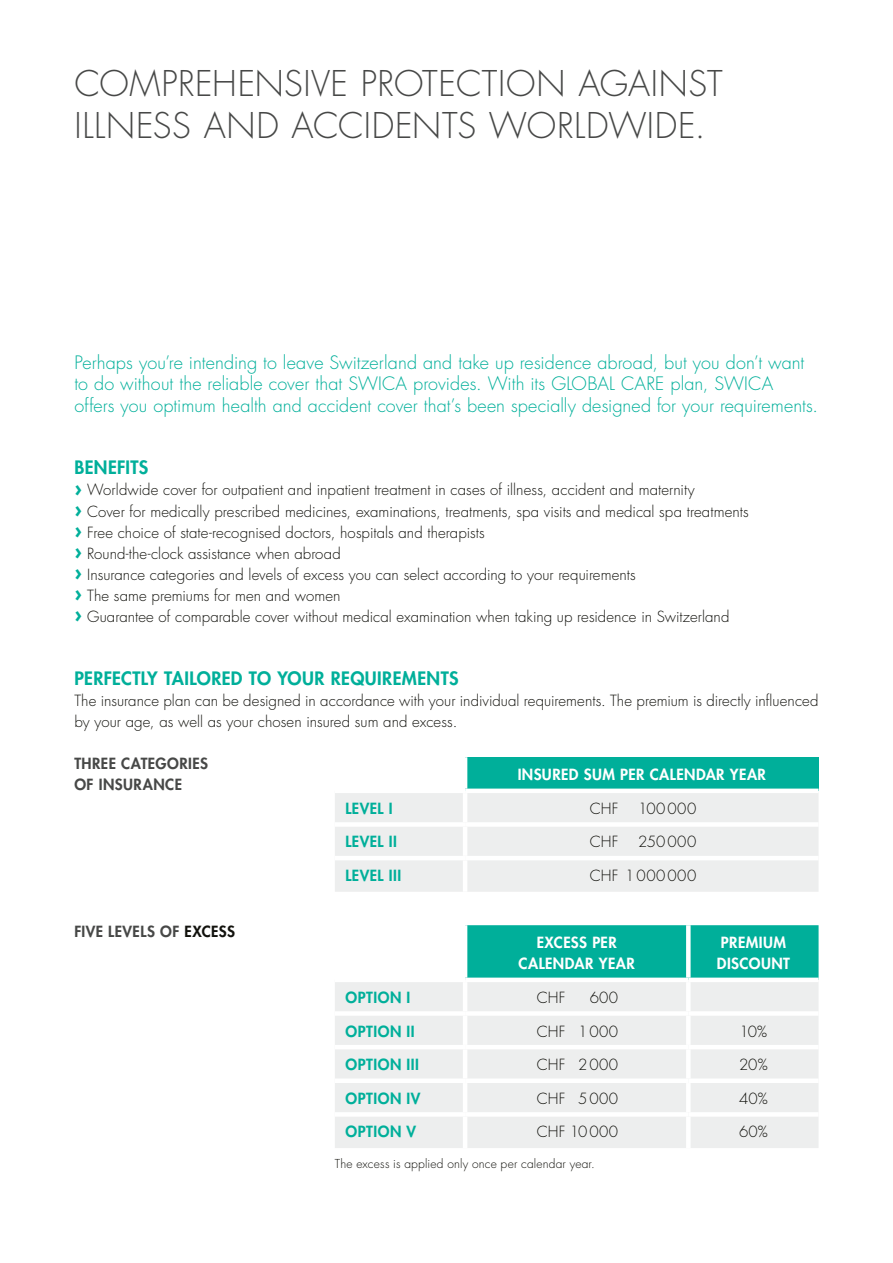
<style>
.page{position:relative;width:893px;height:1263px;background:#fff}
.page>*{position:absolute;margin:0;border:0;box-sizing:border-box;transform-origin:0 0}
.t1{font:300 34.5px/42px "Futura Std";letter-spacing:.01em;color:#474847}
.t2{font:300 18px/21px "Futura Std";letter-spacing:.005em;color:#00af9a}
.t3{font:800 18px "Futura Std";letter-spacing:.02em;color:#00af9a}
.t4{font:300 15px/21px "Futura Std";letter-spacing:.005em;color:#12120d}
.t5{font:800 15px/21px "Futura Std";letter-spacing:.03em;color:#fff;text-align:center}
.t6{font:800 15px "Futura Std";letter-spacing:.035em;color:#00af9a}
.t7{font:800 15px/21px "Futura Std";letter-spacing:.03em;color:#474847}
.t8{font:300 15px "Futura Std";letter-spacing:.03em;color:#12120d}
.t9{font:300 12px "Futura Std";letter-spacing:.015em;color:#12120d}
.s1{font-weight:700;font-size:21px;color:#00af9a}
.s2{color:#12120d}
</style>
<div class="page">
<div style="left:465px;top:757px;width:354px;height:34px;background:#00af9a"></div>
<div style="left:335px;top:793px;width:484px;height:99px;background:#edeeee"></div>
<hr style="left:463px;top:757px;width:4px;height:31px;background:#fff">
<div style="left:465px;top:788px;width:354px;height:5px;background:#fff"></div>
<hr style="left:463px;top:793px;width:4px;height:29px;background:#fff">
<div style="left:335px;top:822px;width:130px;height:5px;background:#fff"></div>
<div style="left:465px;top:822px;width:354px;height:5px;background:#fff"></div>
<hr style="left:463px;top:827px;width:4px;height:29px;background:#fff">
<hr style="left:335px;top:856px;width:130px;height:4px;background:#fff">
<hr style="left:465px;top:856px;width:354px;height:4px;background:#fff">
<hr style="left:463px;top:860px;width:4px;height:32px;background:#fff">
<div style="left:467px;top:925px;width:352px;height:52px;background:#00af9a"></div>
<div style="left:335px;top:982px;width:484px;height:166px;background:#edeeee"></div>
<div style="left:686px;top:925px;width:5px;height:52px;background:#fff"></div>
<hr style="left:463px;top:982px;width:4px;height:29px;background:#fff">
<div style="left:686px;top:982px;width:5px;height:29px;background:#fff"></div>
<div style="left:335px;top:1011px;width:130px;height:5px;background:#fff"></div>
<div style="left:465px;top:1011px;width:223px;height:5px;background:#fff"></div>
<hr style="left:463px;top:1016px;width:4px;height:29px;background:#fff">
<div style="left:688px;top:1011px;width:131px;height:5px;background:#fff"></div>
<div style="left:686px;top:1016px;width:5px;height:29px;background:#fff"></div>
<hr style="left:335px;top:1045px;width:130px;height:4px;background:#fff">
<hr style="left:465px;top:1045px;width:223px;height:4px;background:#fff">
<hr style="left:463px;top:1049px;width:4px;height:29px;background:#fff">
<hr style="left:688px;top:1045px;width:131px;height:4px;background:#fff">
<div style="left:686px;top:1049px;width:5px;height:29px;background:#fff"></div>
<div style="left:335px;top:1078px;width:130px;height:5px;background:#fff"></div>
<div style="left:465px;top:1078px;width:223px;height:5px;background:#fff"></div>
<hr style="left:463px;top:1083px;width:4px;height:29px;background:#fff">
<div style="left:688px;top:1078px;width:131px;height:5px;background:#fff"></div>
<div style="left:686px;top:1083px;width:5px;height:29px;background:#fff"></div>
<hr style="left:463px;top:1117px;width:4px;height:31px;background:#fff">
<div style="left:686px;top:1117px;width:5px;height:31px;background:#fff"></div>
<div style="left:335px;top:1112px;width:130px;height:5px;background:#fff"></div>
<div style="left:465px;top:1112px;width:223px;height:5px;background:#fff"></div>
<div style="left:688px;top:1112px;width:131px;height:5px;background:#fff"></div>
<h1 class="t1" style="left:74px;top:64px;width:650px">COMPREHENSIVE PROTECTION AGAINST<br>ILLNESS AND ACCIDENTS WORLDWIDE.</h1>
<p class="t2" style="left:74px;top:353px;width:745px">Perhaps you’re intending to leave Switzerland and take up residence abroad, but you don’t want to do without the reliable cover that SWICA provides. With its GLOBAL CARE plan, SWICA<br>offers you optimum health and accident cover that’s been specially designed for your requirements.</p>
<p class="t3" style="left:74px;top:456px;width:76px">BENEFITS</p>
<p class="t4" style="left:74px;top:480px;width:676px"><span class="s1">›</span> Worldwide cover for outpatient and inpatient treatment in cases of illness, accident and maternity<br><span class="s1">›</span> Cover for medically prescribed medicines, examinations, treatments, spa visits and medical spa treatments <span class="s1">›</span> Free choice of state-recognised doctors, hospitals and therapists<br><span class="s1">›</span> Round-the-clock assistance when abroad<br><span class="s1">›</span> Insurance categories and levels of excess you can select according to your requirements<br><span class="s1">›</span> The same premiums for men and women<br><span class="s1">›</span> Guarantee of comparable cover without medical examination when taking up residence in Switzerland</p>
<p class="t3" style="left:74px;top:666px;width:386px">PERFECTLY TAILORED TO YOUR REQUIREMENTS</p>
<p class="t4" style="left:74px;top:690px;width:746px">The insurance plan can be designed in accordance with your individual requirements. The premium is directly influenced by your age, as well as your chosen insured sum and excess.</p>
<p class="t7" style="left:74px;top:752px;width:135px">THREE CATEGORIES<br>OF INSURANCE</p>
<p class="t7" style="left:74px;top:920px;width:162px">FIVE LEVELS OF <span class="s2">EXCESS</span></p>
<p class="t5" style="left:518px;top:764px;width:250px">INSURED SUM PER CALENDAR YEAR</p>
<p class="t6" style="left:345px;top:799px;width:49px">LEVEL I</p>
<p class="t4" style="left:590px;top:798px;width:30px">CHF</p>
<p class="t4" style="left:638px;top:798px;width:60px">100000</p>
<p class="t6" style="left:345px;top:832px;width:53px">LEVEL II</p>
<p class="t4" style="left:590px;top:832px;width:30px">CHF</p>
<p class="t4" style="left:638px;top:832px;width:60px">250000</p>
<p class="t6" style="left:345px;top:866px;width:57px">LEVEL III</p>
<p class="t8" style="left:590px;top:866px;width:108px">CHF 1000000</p>
<p class="t5" style="left:519px;top:932px;width:118px">EXCESS PER<br>CALENDAR YEAR</p>
<p class="t5" style="left:717px;top:932px;width:75px;text-align:left">PREMIUM<br>DISCOUNT</p>
<p class="t6" style="left:345px;top:988px;width:66px">OPTION I</p>
<p class="t4" style="left:537px;top:987px;width:30px">CHF</p>
<p class="t4" style="left:590px;top:987px;width:30px">600</p>
<p class="t6" style="left:345px;top:1021px;width:71px">OPTION II</p>
<p class="t4" style="left:537px;top:1021px;width:83px">CHF 1000</p>
<p class="t4" style="left:740px;top:1021px;width:29px">10%</p>
<p class="t6" style="left:345px;top:1055px;width:75px">OPTION III</p>
<p class="t4" style="left:537px;top:1054px;width:83px">CHF 2000</p>
<p class="t4" style="left:739px;top:1054px;width:30px">20%</p>
<p class="t6" style="left:345px;top:1089px;width:76px">OPTION IV</p>
<p class="t4" style="left:537px;top:1088px;width:83px">CHF 5000</p>
<p class="t4" style="left:739px;top:1088px;width:30px">40%</p>
<p class="t6" style="left:345px;top:1122px;width:72px">OPTION V</p>
<p class="t4" style="left:537px;top:1122px;width:83px">CHF 10000</p>
<p class="t4" style="left:739px;top:1122px;width:30px">60%</p>
<p class="t9" style="left:335px;top:1156px;width:262px">The excess is applied only once per calendar year.</p>
</div>
